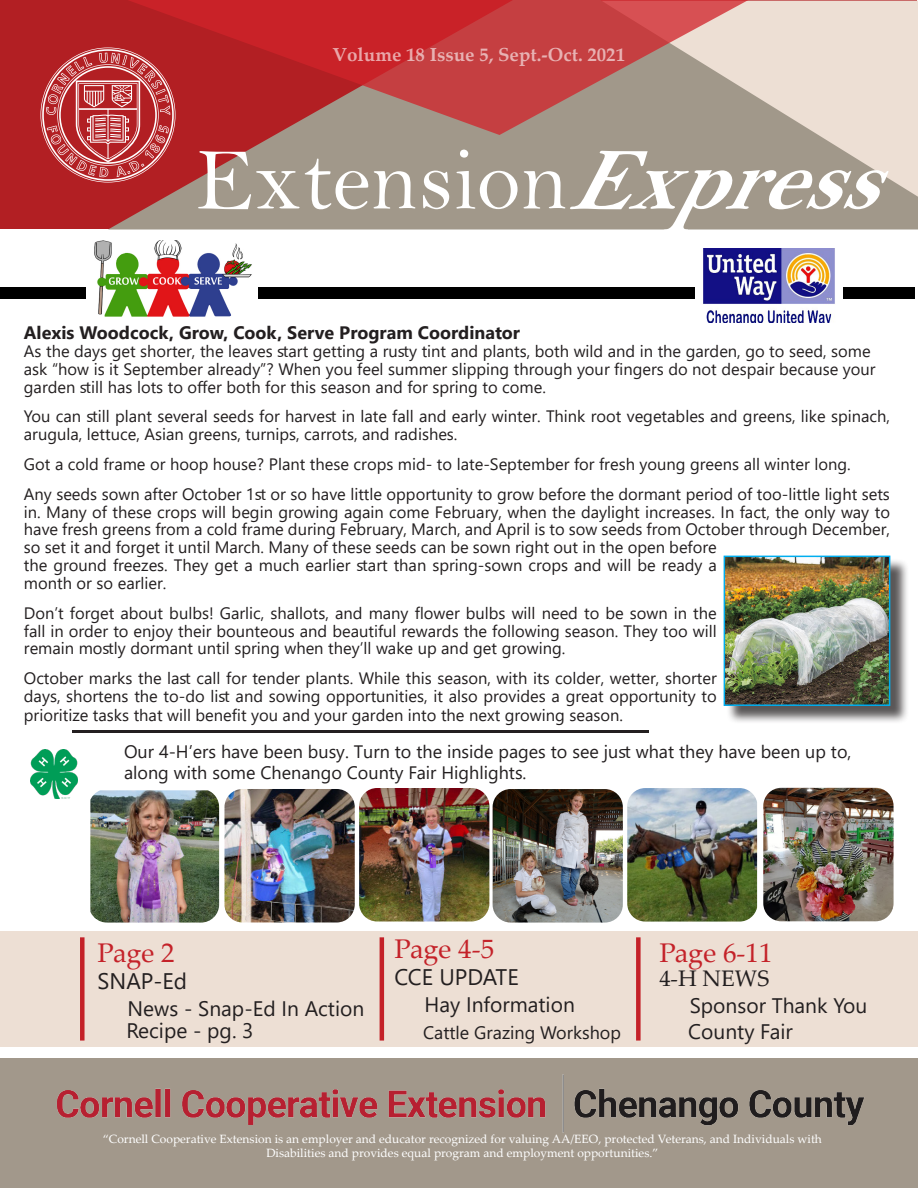
<style>
.page{position:relative;width:918px;height:1188px;background:#fff}
.page>*{position:absolute;margin:0;border:0;box-sizing:border-box;transform-origin:0 0}
.t1{font:89.4px "Bell";color:#fff}
.t2{font:27px "Palatino Linotype";color:#c42229}
.t3{font:22.5px "Segoe UI";color:#231f20}
.t4{font:22.5px "Palatino Linotype";color:#231f20}
.t5{font:21px "Segoe UI";color:#231f20}
.t6{font:700 18.75px "Palatino Linotype";color:#fff}
.t7{font:18px/21.6px "Segoe UI";color:#231f20}
.t8{font:700 18px "Segoe UI";color:#231f20}
.t9{font:16.5px/17.9px "Segoe UI";color:#231f20}
.t10{font:12px/14.4px "Palatino Linotype";color:#fff;text-align:center}
.s1{font-family:"Bell MT Bold";font-style:italic}
</style>
<div class="page">
<div style="left:0;top:1058px;width:918px;height:130px;background:#a2988b"></div>
<img style="left:57px;top:1074px;width:807px;height:59px">
<div style="left:1px;top:0;width:916px;height:229px;background:#b21f23"></div>
<svg style="left:108px;top:0;width:810px;height:230px;fill:#a1988a"></svg>
<svg style="left:601px;top:1px;width:317px;height:196px;fill:#eddfd4"></svg>
<svg style="left:127px;top:0;width:621px;height:135px"></svg>
<svg style="left:40px;top:48px;width:135px;height:135px"></svg>
<div style="left:0;top:932px;width:918px;height:115px;background:#eddfd4"></div>
<div style="left:80px;top:937px;width:5px;height:104px;background:#c42128"></div>
<hr style="left:380px;top:937px;width:4px;height:104px;background:#c42128">
<div style="left:636px;top:937px;width:5px;height:104px;background:#c42128"></div>
<div style="left:0;top:288px;width:915px;height:11px;background:#000"></div>
<img style="left:696px;top:249px;width:146px;height:74px">
<img style="left:86px;top:241px;width:171px;height:76px">
<div style="left:726px;top:558px;width:183px;height:167px;background:#231f20;opacity:.75"></div>
<img style="left:727px;top:559px;width:160px;height:144px">
<div style="left:724px;top:556px;width:166px;height:150px;border:2px solid #00aeef"></div>
<img style="left:90px;top:790px;width:129px;height:133px">
<img style="left:224px;top:789px;width:131px;height:133px">
<img style="left:359px;top:788px;width:130px;height:134px">
<img style="left:493px;top:789px;width:130px;height:134px">
<img style="left:627px;top:788px;width:130px;height:134px">
<img style="left:763px;top:788px;width:131px;height:133px">
<img style="left:30px;top:749px;width:48px;height:50px">
<hr style="left:72px;top:730px;width:577px;height:3px;background:#231f20">
<p class="t6" style="left:333px;top:41px;width:294px">Volume 18 Issue 5, Sept.-Oct. 2021</p>
<p class="t1" style="left:196px;top:127px;width:736px">Extension<span class="s1">Express</span></p>
<p class="t8" style="left:24px;top:316px;width:498px">Alexis Woodcock, Grow, Cook, Serve Program Coordinator</p>
<p class="t9" style="left:24px;top:341px;width:853px">As the days get shorter, the leaves start getting a rusty tint and plants, both wild and in the garden, go to seed, some ask “how is it September already”? When you feel summer slipping through your fingers do not despair because your garden still has lots to offer both for this season and for spring to come.</p>
<p class="t9" style="left:24px;top:406px;width:868px">You can still plant several seeds for harvest in late fall and early winter. Think root vegetables and greens, like spinach, arugula, lettuce, Asian greens, turnips, carrots, and radishes.</p>
<p class="t9" style="left:24px;top:454px;width:828px">Got a cold frame or hoop house? Plant these crops mid- to late-September for fresh young greens all winter long.</p>
<p class="t9" style="left:24px;top:484px;width:868px">Any seeds sown after October 1st or so have little opportunity to grow before the dormant period of too-little light sets in. Many of these crops will begin growing again come February, when the daylight increases. In fact, the only way to have fresh greens from a cold frame during February, March, and April is to sow seeds from October through December, so set it and forget it until March. Many of these seeds can be sown right out in the open before<br>the ground freezes. They get a much earlier start than spring-sown crops and will be ready a<br>month or so earlier.</p>
<p class="t9" style="left:24px;top:602px;width:694px;text-align:justify">Don’t forget about bulbs! Garlic, shallots, and many flower bulbs will need to be sown in the fall in order to enjoy their bounteous and beautiful rewards the following season. They too will remain mostly dormant until spring when they’ll wake up and get growing.</p>
<p class="t9" style="left:24px;top:668px;width:694px">October marks the last call for tender plants. While this season, with its colder, wetter, shorter days, shortens the to-do list and sowing opportunities, it also provides a great opportunity to</p>
<p class="t9" style="left:24px;top:705px;width:601px">prioritize tasks that will benefit you and your garden into the next growing season.</p>
<p class="t7" style="left:124px;top:739px;width:729px">Our 4-H’ers have been busy. Turn to the inside pages to see just what they have been up to, along with some Chenango County Fair Highlights.</p>
<p class="t2" style="left:98px;top:934px;width:79px">Page 2</p>
<p class="t3" style="left:98px;top:960px;width:91px">SNAP-Ed</p>
<p class="t5" style="left:128px;top:989px;width:238px">News - Snap-Ed In Action</p>
<p class="t5" style="left:126px;top:1011px;width:129px">Recipe - pg. 3</p>
<p class="t2" style="left:395px;top:930px;width:101px">Page 4-5</p>
<p class="t3" style="left:395px;top:956px;width:126px">CCE UPDATE</p>
<p class="t5" style="left:425px;top:985px;width:152px">Hay Information</p>
<p class="t7" style="left:423px;top:1020px;width:199px">Cattle Grazing Workshop</p>
<p class="t2" style="left:659px;top:934px;width:115px">Page 6-11</p>
<p class="t4" style="left:659px;top:963px;width:111px">4-H NEWS</p>
<p class="t5" style="left:690px;top:986px;width:179px">Sponsor Thank You</p>
<p class="t5" style="left:688px;top:1011px;width:106px">County Fair</p>
<p class="t10" style="left:103px;top:1131px;width:721px">“Cornell Cooperative Extension is an employer and educator recognized for valuing AA/EEO, protected Veterans, and Individuals with<br>Disabilities and provides equal program and employment opportunities.”</p>
</div>
